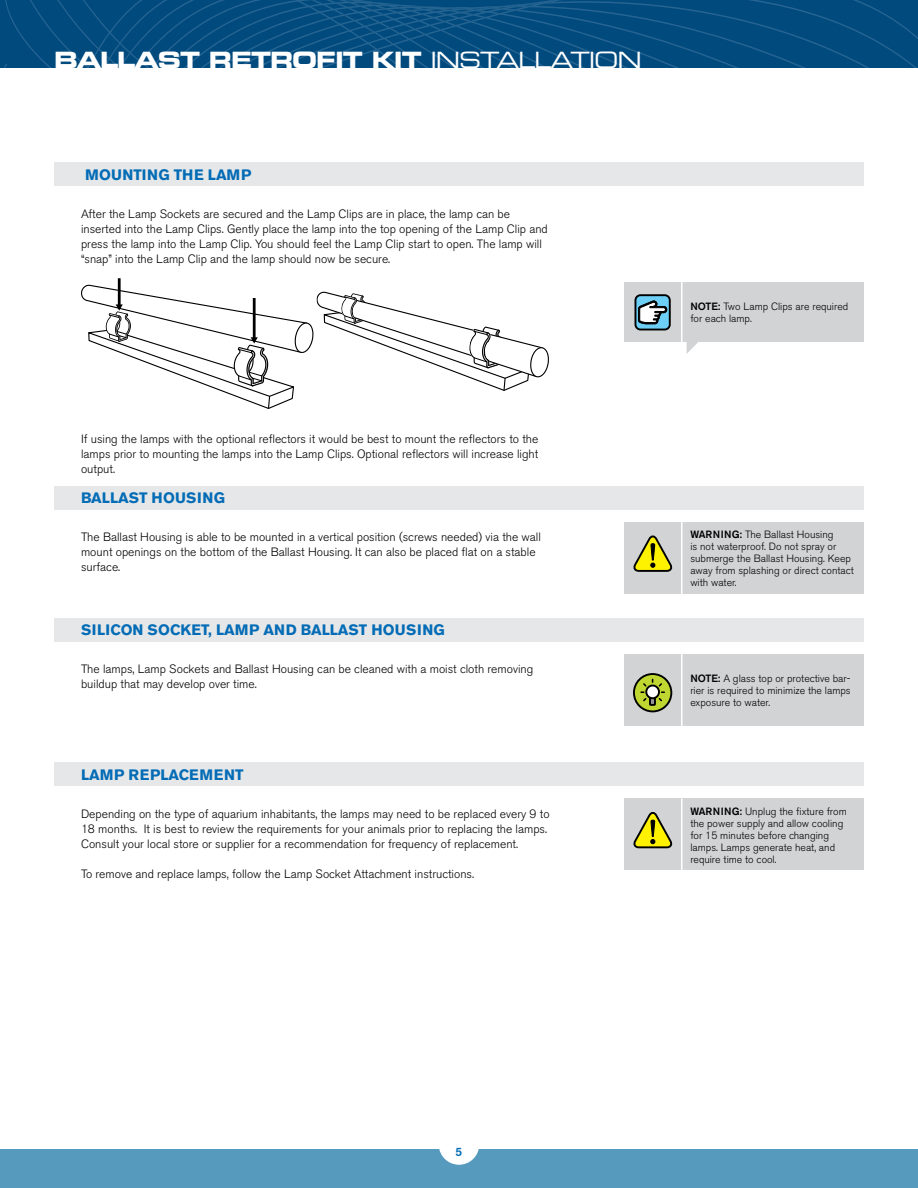
<style>
.page{position:relative;width:918px;height:1188px;background:#fff}
.page>*{position:absolute;margin:0;border:0;box-sizing:border-box;transform-origin:0 0}
.t1{font:22.5px "Eurostile Bold Extended Two";letter-spacing:-.05em;color:#fff}
.t2{font:700 15px "Akzidenz Grotesk BE";letter-spacing:.01em;color:#036cb6}
.t3{font:700 15px "Akzidenz Grotesk BE";letter-spacing:.04em;color:#036cb6}
.t4{font:300 12px/15px "Akzidenz Grotesk BE";color:#000}
.t5{font:500 12px "Akzidenz Grotesk BE";color:#036cb6}
.t6{font:300 10.5px/12px "Akzidenz Grotesk BE";color:#000}
.s1{font-family:"Eurostile Extended Two"}
.s2{font-weight:500}
</style>
<div class="page">
<div style="left:0;top:1150px;width:918px;height:38px;background:#569bbe"></div>
<div style="left:4px;top:0;width:59px;height:68px;background:#004a7e"></div>
<svg style="left:63px;top:0;width:855px;height:68px;background:#044d80"></svg>
<div style="left:439px;top:1124px;width:40px;height:41px;background:#fff;border-radius:50%"></div>
<div style="left:54px;top:162px;width:810px;height:24px;background:#e6e7e8"></div>
<div style="left:54px;top:486px;width:810px;height:24px;background:#e6e7e8"></div>
<div style="left:54px;top:762px;width:810px;height:24px;background:#e6e7e8"></div>
<div style="left:54px;top:618px;width:810px;height:24px;background:#e6e7e8"></div>
<hr style="left:118px;top:278px;width:3px;height:27px;background:#000">
<svg style="left:81px;top:285px;width:468px;height:124px"></svg>
<div style="left:624px;top:282px;width:240px;height:60px;background:#d1d3d4"></div>
<svg style="left:687px;top:342px;width:11px;height:11px"></svg>
<hr style="left:681px;top:282px;width:1px;height:60px;background:#fff">
<div style="left:635px;top:295px;width:35px;height:35px;background:#6dcff6;border-radius:5px"></div>
<div style="left:635px;top:294px;width:36px;height:36px;border:2px solid #000;border-radius:5px"></div>
<svg style="left:638px;top:301px;width:29px;height:23px"></svg>
<div style="left:624px;top:522px;width:240px;height:72px;background:#d1d3d4"></div>
<hr style="left:681px;top:522px;width:1px;height:72px;background:#fff">
<svg style="left:633px;top:536px;width:39px;height:36px"></svg>
<div style="left:624px;top:798px;width:240px;height:72px;background:#d1d3d4"></div>
<hr style="left:681px;top:798px;width:1px;height:72px;background:#fff">
<svg style="left:633px;top:812px;width:39px;height:37px"></svg>
<div style="left:624px;top:654px;width:240px;height:72px;background:#d1d3d4"></div>
<hr style="left:681px;top:654px;width:1px;height:72px;background:#fff">
<svg style="left:634px;top:674px;width:37px;height:37px"></svg>
<div style="left:633px;top:673px;width:39px;height:39px;border:2px solid #000;border-radius:50%"></div>
<div style="left:650px;top:696px;width:5px;height:9px;background:#939598"></div>
<div style="left:649px;top:695px;width:7px;height:11px;border:2px solid #000"></div>
<div style="left:646px;top:686px;width:13px;height:12px;background:#fff;border-radius:50%"></div>
<div style="left:645px;top:685px;width:15px;height:14px;border:2px solid #000;border-radius:50%"></div>
<svg style="left:659px;top:683px;width:6px;height:18px"></svg>
<svg style="left:640px;top:679px;width:13px;height:22px"></svg>
<h1 class="t1" style="left:54px;top:44px;width:589px">BALLAST RETROFIT KIT <span class="s1">INSTALLATION</span></h1>
<p class="t2" style="left:85px;top:166px;width:167px">MOU NTING THE LAMP</p>
<p class="t4" style="left:81px;top:206px;width:468px">After the Lamp Sockets are secured and the Lamp Clips are in place, the lamp can be inserted into the Lamp Clips. Gently place the lamp into the top opening of the Lamp Clip and press the lamp into the Lamp Clip. You should feel the Lamp Clip start to open. The lamp will “snap” into the Lamp Clip and the lamp should now be secure.</p>
<p class="t4" style="left:81px;top:431px;width:459px;text-align:justify">If using the lamps with the optional reflectors it would be best to mount the reflectors to the lamps prior to mounting the lamps into the Lamp Clips. Optional reflectors will increase light output.</p>
<p class="t2" style="left:81px;top:489px;width:146px">BALLAST HOUSING</p>
<p class="t4" style="left:81px;top:530px;width:461px">The Ballast Housing is able to be mounted in a vertical position (screws needed) via the wall mount openings on the bottom of the Ballast Housing. It can also be placed flat on a stable surface.</p>
<p class="t2" style="left:81px;top:621px;width:365px">SILICON SOCKET, LAMP AND BALLAST HOUSING</p>
<p class="t4" style="left:81px;top:662px;width:454px">The lamps, Lamp Sockets and Ballast Housing can be cleaned with a moist cloth removing buildup that may develop over time.</p>
<p class="t3" style="left:81px;top:766px;width:164px">LAMP REPLACEMENT</p>
<p class="t4" style="left:81px;top:806px;width:470px">Depending on the type of aquarium inhabitants, the lamps may need to be replaced every 9 to<br>18 months. It is best to review the requirements for your animals prior to replacing the lamps.<br>Consult your local store or supplier for a recommendation for frequency of replacement.</p>
<p class="t4" style="left:81px;top:866px;width:395px">To remove and replace lamps, follow the Lamp Socket Attachment instructions.</p>
<p class="t6" style="left:690px;top:301px;width:159px"><span class="s2">NOTE:</span> Two Lamp Clips are required for each lamp.</p>
<p class="t6" style="left:690px;top:529px;width:165px"><span class="s2">WARNING:</span> The Ballast Housing<br>is not waterproof. Do not spray or submerge the Ballast Housing. Keep away from splashing or direct contact with water.</p>
<p class="t6" style="left:690px;top:673px;width:162px;text-align:justify"><span class="s2">NOTE:</span> A glass top or protective bar&shy;rier is required to minimize the lamps exposure to water.</p>
<p class="t6" style="left:690px;top:805px;width:158px"><span class="s2">WARNING:</span> Unplug the fixture from the power supply and allow cooling for 15 minutes before changing lamps. Lamps generate heat, and require time to cool.</p>
<p class="t5" style="left:456px;top:1144px;width:8px">5</p>
</div>
